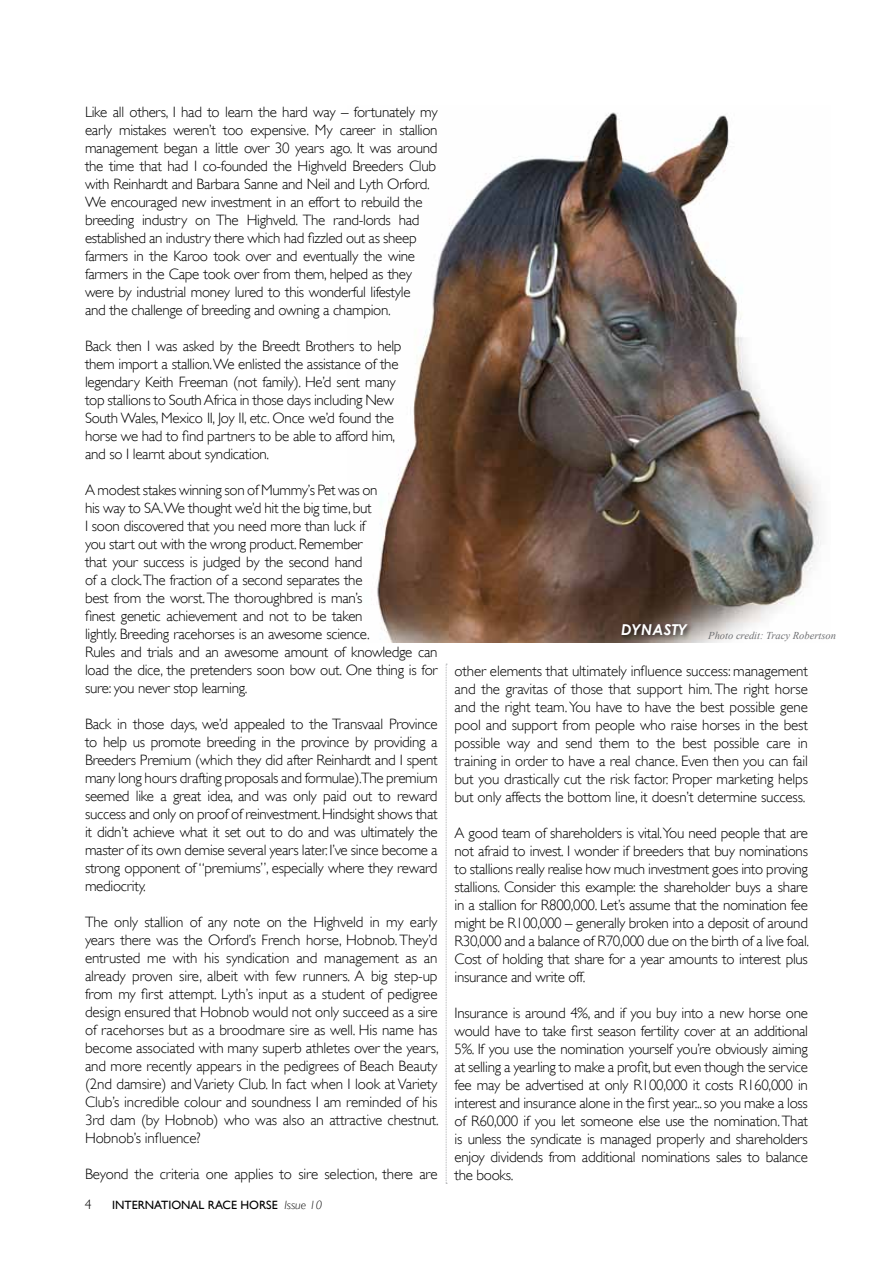
<style>
.page{position:relative;width:893px;height:1263px;background:#fff}
.page>*{position:absolute;margin:0;border:0;box-sizing:border-box;transform-origin:0 0}
.t1{font:300 15px/18px "Gill Sans";letter-spacing:-.02em;color:#000;text-align:justify}
.t2{font:italic 700 15px "Century Gothic";letter-spacing:.01em;color:#fff}
.t3{font:300 13.5px "Gill Sans";color:#000}
.t4{font:12px "Gill Sans";color:#000}
.t5{font:italic 10.5px "Times New Roman";color:#6d6e71}
.s1{font-weight:300;font-style:italic}
</style>
<div class="page">
<img style="left:377px;top:112px;width:444px;height:530px">
<svg style="left:446px;top:664px;width:1px;height:520px"></svg>
<div style="left:619px;top:621px;width:76px;height:21px;background:#000;opacity:.75"></div>
<p class="t1" style="left:85px;top:103px;width:354px;text-align:left">Like all others, I had to learn the hard way – fortunately my early mistakes weren’t too expensive. My career in stallion management began a little over 30 years ago. It was around the time that had I co-founded the Highveld Breeders Club with Reinhardt and Barbara Sanne and Neil and Lyth Orford.<br>We encouraged new investment in an effort to rebuild the breeding industry on The Highveld. The rand-lords had established an industry there which had fizzled out as sheep farmers in the Karoo took over and eventually the wine farmers in the Cape took over from them, helped as they were by industrial money lured to this wonderful lifestyle<br>and the challenge of breeding and owning a champion.</p>
<p class="t1" style="left:85px;top:337px;width:318px;text-align:left">Back then I was asked by the Breedt Brothers to help them import a stallion. We enlisted the assistance of the legendary Keith Freeman (not family). He’d sent many top stallions to South Africa in those days including New South Wales, Mexico II, Joy II, etc. Once we’d found the horse we had to find partners to be able to afford him, and so I learnt about syndication.</p>
<p class="t1" style="left:85px;top:481px;width:354px;text-align:left">A modest stakes winning son of Mummy’s Pet was on<br>his way to SA.We thought we’d hit the big time, but<br>I soon discovered that you need more than luck if<br>you start out with the wrong product. Remember<br>that your success is judged by the second hand<br>of a clock.The fraction of a second separates the<br>best from the worst. The thoroughbred is man’s<br>finest genetic achievement and not to be taken<br>lightly. Breeding racehorses is an awesome science.<br>Rules and trials and an awesome amount of knowledge can load the dice, the pretenders soon bow out. One thing is for sure: you never stop learning.</p>
<p class="t1" style="left:85px;top:715px;width:354px">Back in those days, we’d appealed to the Transvaal Province to help us promote breeding in the province by providing a Breeders Premium (which they did after Reinhardt and I spent many long hours drafting proposals and formulae).The premium seemed like a great idea, and was only paid out to reward success and only on proof of reinvestment. Hindsight shows that it didn’t achieve what it set out to do and was ultimately the master of its own demise several years later. I’ve since become a strong opponent of “premiums”, especially where they reward mediocrity.</p>
<p class="t1" style="left:85px;top:913px;width:355px">The only stallion of any note on the Highveld in my early years there was the Orford’s French horse, Hobnob. They’d entrusted me with his syndication and management as an already proven sire, albeit with few runners. A big step-up from my first attempt. Lyth’s input as a student of pedigree design ensured that Hobnob would not only succeed as a sire of racehorses but as a broodmare sire as well. His name has become associated with many superb athletes over the years, and more recently appears in the pedigrees of Beach Beauty (2nd damsire) and Variety Club. In fact when I look at Variety Club’s incredible colour and soundness I am reminded of his 3rd dam (by Hobnob) who was also an attractive chestnut.<br>Hobnob’s influence?</p>
<p class="t1" style="left:85px;top:1165px;width:354px">Beyond the criteria one applies to sire selection, there are</p>
<p class="t3" style="left:85px;top:1197px;width:8px">4</p>
<p class="t4" style="left:112px;top:1198px;width:211px">INTERNATIONAL RACE HORSE <span class="s1">Issue 10</span></p>
<p class="t2" style="left:621px;top:620px;width:68px">DYNASTY</p>
<p class="t5" style="left:708px;top:628px;width:129px">Photo credit: Tracy Robertson</p>
<p class="t1" style="left:455px;top:661px;width:355px">other elements that ultimately influence success: management and the gravitas of those that support him. The right horse and the right team. You have to have the best possible gene pool and support from people who raise horses in the best possible way and send them to the best possible care in training in order to have a real chance. Even then you can fail but you drastically cut the risk factor. Proper marketing helps but only affects the bottom line, it doesn’t determine success.</p>
<p class="t1" style="left:455px;top:823px;width:356px">A good team of shareholders is vital.You need people that are not afraid to invest. I wonder if breeders that buy nominations to stallions really realise how much investment goes into proving stallions. Consider this example: the shareholder buys a share in a stallion for R800,000. Let’s assume that the nomination fee might be R100,000 – generally broken into a deposit of around R30,000 and a balance of R70,000 due on the birth of a live foal.<br>Cost of holding that share for a year amounts to interest plus insurance and write off.</p>
<p class="t1" style="left:455px;top:1003px;width:355px">Insurance is around 4%, and if you buy into a new horse one would have to take first season fertility cover at an additional 5%. If you use the nomination yourself you’re obviously aiming at selling a yearling to make a profit, but even though the service fee may be advertised at only R100,000 it costs R160,000 in interest and insurance alone in the first year... so you make a loss of R60,000 if you let someone else use the nomination. That is unless the syndicate is managed properly and shareholders enjoy dividends from additional nominations sales to balance the books.</p>
</div>
